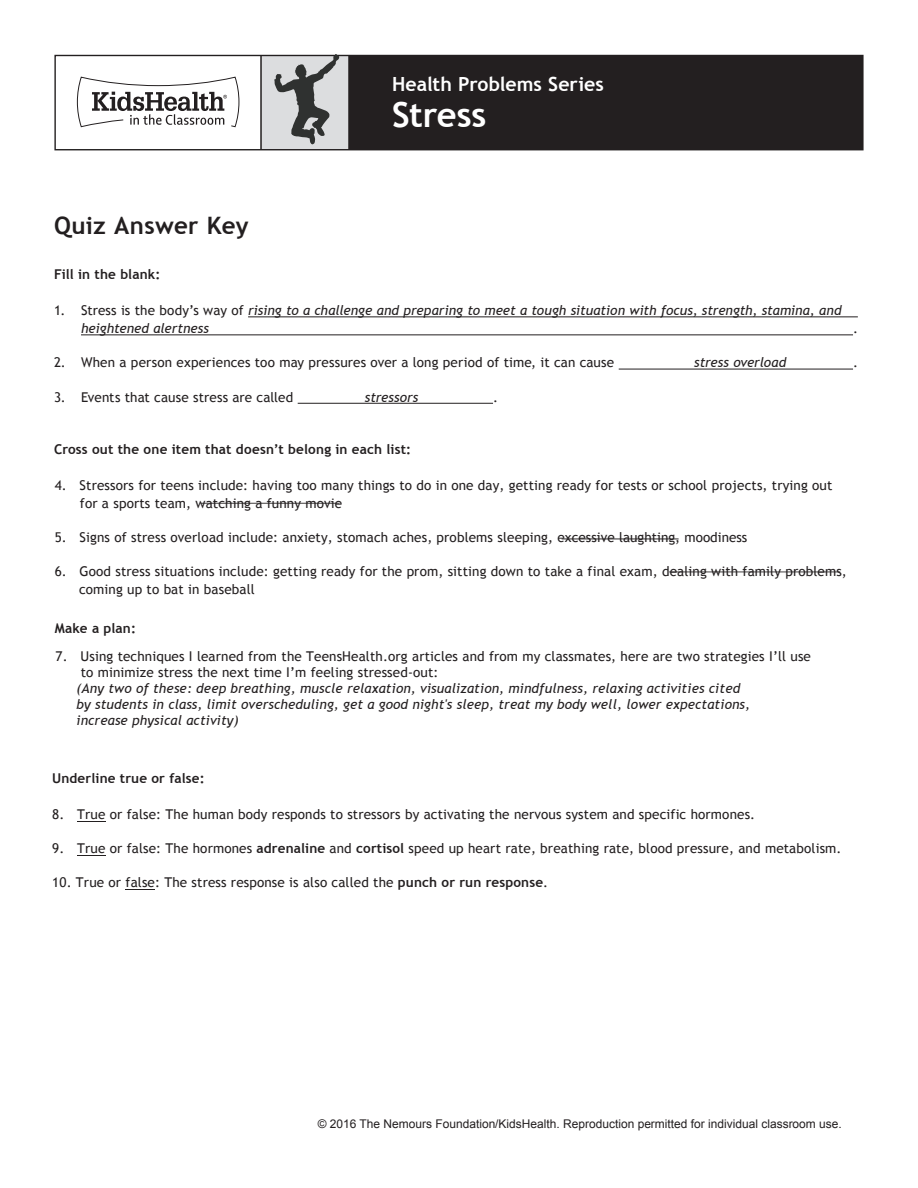
<style>
.page{position:relative;width:918px;height:1188px;background:#fff}
.page>*{position:absolute;margin:0;border:0;box-sizing:border-box;transform-origin:0 0}
.Handout_Header{font:700 34.5px "Trebuchet MS";letter-spacing:-.005em;color:#fff}
.Handout_Title{font:700 24px "Trebuchet MS";letter-spacing:.015em;color:#231f20}
.Handout_Header-2{font:700 19.5px "Trebuchet MS";color:#fff}
.Basic_Numbered_List{font:13.5px/18px "Trebuchet MS";letter-spacing:.01em;color:#231f20}
.Basic_Numbered_List-2{font:italic 13.5px/16.2px "Trebuchet MS";letter-spacing:.01em;color:#231f20}
.t1{font:700 13.5px "Trebuchet MS";letter-spacing:.01em;color:#231f20}
.t2{font:12px "Arial";color:#231f20}
.s1{font-style:normal}
.s2{font-weight:700}
</style>
<div class="page">
<div style="left:261px;top:55px;width:88px;height:95px;background:#dcdddf"></div>
<div style="left:349px;top:55px;width:513px;height:95px;background:#231f20"></div>
<svg style="left:76px;top:76px;width:164px;height:52px"></svg>
<hr style="left:348px;top:55px;width:2px;height:95px;background:#231f20">
<hr style="left:260px;top:55px;width:2px;height:95px;background:#231f20">
<div style="left:54px;top:55px;width:810px;height:95px;border:1px solid #231f20"></div>
<svg style="left:274px;top:54px;width:65px;height:91px"></svg>
<hr style="left:248px;top:316px;width:610px;height:1px;background:#231f20">
<hr style="left:81px;top:334px;width:772px;height:1px;background:#231f20">
<hr style="left:619px;top:369px;width:234px;height:1px;background:#231f20">
<hr style="left:298px;top:403px;width:195px;height:1px;background:#231f20">
<hr style="left:562px;top:538px;width:117px;height:1px;background:#231f20">
<hr style="left:669px;top:571px;width:171px;height:1px;background:#231f20">
<hr style="left:201px;top:503px;width:139px;height:1px;background:#231f20">
<svg style="left:126px;top:889px;width:29px;height:1px"></svg>
<svg style="left:77px;top:855px;width:28px;height:1px"></svg>
<svg style="left:77px;top:821px;width:28px;height:1px"></svg>
<p class="Handout_Header-2" style="left:392px;top:71px;width:213px">Health Problems Series</p>
<p class="Handout_Header" style="left:392px;top:93px;width:96px">Stress</p>
<p class="Handout_Title" style="left:54px;top:210px;width:196px">Quiz Answer Key</p>
<p class="t1" style="left:54px;top:266px;width:108px">Fill in the blank:</p>
<p class="Basic_Numbered_List-2" style="left:81px;top:302px;width:762px;line-height:18px;text-indent:-27px"><span class="s1">1. Stress is the body’s way of</span> rising to a challenge and preparing to meet a tough situation with focus, strength, stamina, and heightened alertness</p>
<p class="Basic_Numbered_List" style="left:853px;top:320px;width:6px">.</p>
<p class="Basic_Numbered_List" style="left:54px;top:354px;width:562px">2. When a person experiences too may pressures over a long period of time, it can cause</p>
<p class="Basic_Numbered_List-2" style="left:694px;top:355px;width:93px">stress overload</p>
<p class="Basic_Numbered_List" style="left:853px;top:354px;width:6px">.</p>
<p class="Basic_Numbered_List" style="left:54px;top:388px;width:241px">3. Events that cause stress are called</p>
<p class="Basic_Numbered_List-2" style="left:365px;top:389px;width:55px">stressors</p>
<p class="Basic_Numbered_List" style="left:493px;top:388px;width:6px">.</p>
<p class="t1" style="left:54px;top:441px;width:359px">Cross out the one item that doesn’t belong in each list:</p>
<p class="Basic_Numbered_List" style="left:80px;top:476px;width:754px;text-indent:-25px">4. Stressors for teens include: having too many things to do in one day, getting ready for tests or school projects, trying out for a sports team, watching a funny movie</p>
<p class="Basic_Numbered_List" style="left:55px;top:528px;width:694px">5. Signs of stress overload include: anxiety, stomach aches, problems sleeping, excessive laughting, moodiness</p>
<p class="Basic_Numbered_List" style="left:79px;top:563px;width:769px;text-indent:-24px">6. Good stress situations include: getting ready for the prom, sitting down to take a final exam, dealing with family problems, coming up to bat in baseball</p>
<p class="t1" style="left:55px;top:620px;width:83px">Make a plan:</p>
<p class="Basic_Numbered_List" style="left:81px;top:648px;width:732px;line-height:16.2px;text-indent:-25px">7. Using techniques I learned from the TeensHealth.org articles and from my classmates, here are two strategies I’ll use to minimize stress the next time I’m feeling stressed-out:</p>
<p class="Basic_Numbered_List-2" style="left:77px;top:680px;width:675px">(Any two of these: deep breathing, muscle relaxation, visualization, mindfulness, relaxing activities cited by students in class, limit overscheduling, get a good night's sleep, treat my body well, lower expectations, increase physical activity)</p>
<p class="t1" style="left:52px;top:770px;width:154px">Underline true or false:</p>
<p class="Basic_Numbered_List" style="left:52px;top:805px;width:704px">8. True or false: The human body responds to stressors by activating the nervous system and specific hormones.</p>
<p class="Basic_Numbered_List" style="left:52px;top:840px;width:791px">9. True or false: The hormones <span class="s2">adrenaline</span> and <span class="s2">cortisol</span> speed up heart rate, breathing rate, blood pressure, and metabolism.</p>
<p class="Basic_Numbered_List" style="left:52px;top:874px;width:497px">10. True or false: The stress response is also called the <span class="s2">punch or run response</span>.</p>
<p class="t2" style="left:318px;top:1116px;width:526px">© 2016 The Nemours Foundation/KidsHealth. Reproduction permitted for individual classroom use.</p>
</div>
